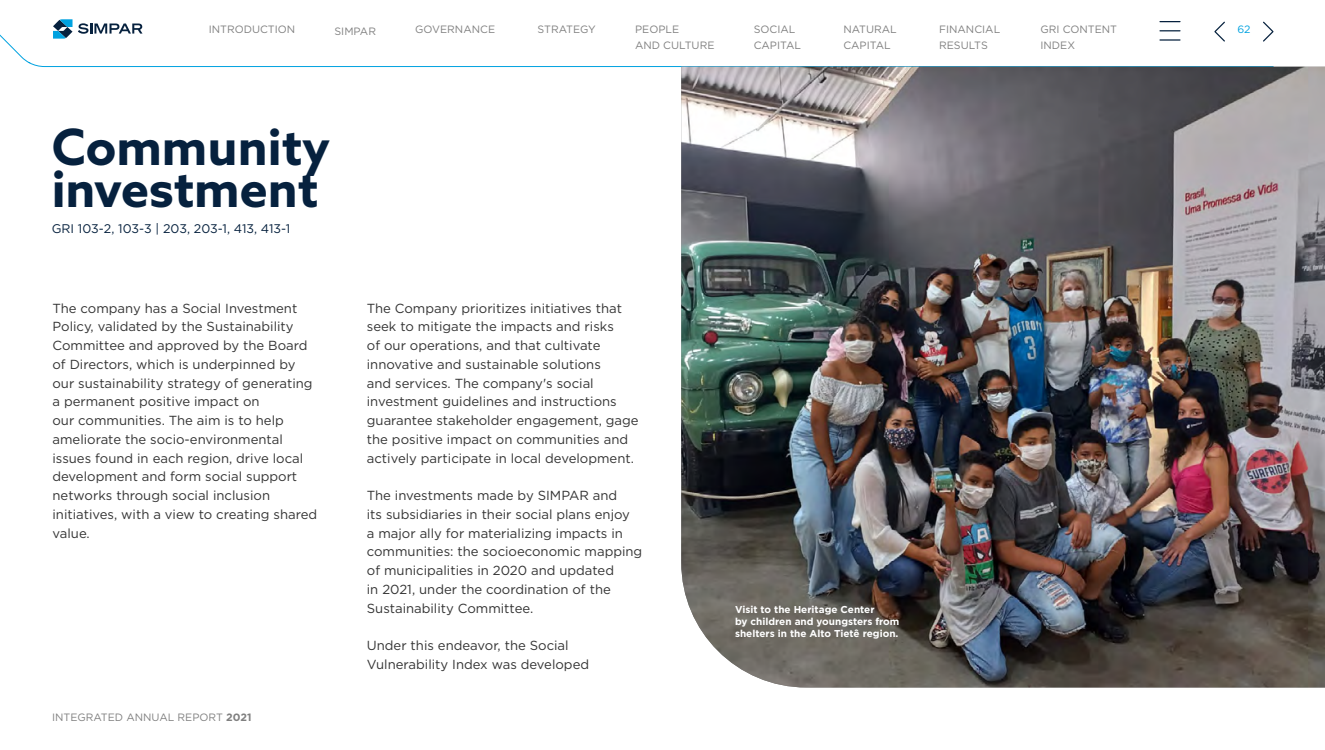
<style>
.page{position:relative;width:1325px;height:750px;background:#fff}
.page>*{position:absolute;margin:0;border:0;box-sizing:border-box;transform-origin:0 0}
.t1{font:700 50px/42.5px "Azo Sans";color:#06213e}
.t2{font:13.12px/18.8px "Gotham";color:#333}
.t3{font:12.5px "Gotham";color:#06213e}
.t4{font:10.62px/15px "Gotham";color:#808080}
.t5{font:10.62px "Gotham";color:#00a2e0}
.t6{font:700 10px/12px "Gotham";color:#fff}
.s1{font-weight:700}
</style>
<div class="page">
<svg style="left:58px;top:19px;width:15px;height:2px"></svg>
<svg style="left:0;top:21px;width:1274px;height:46px"></svg>
<img style="left:681px;top:67px;width:644px;height:620px">
<p class="t4" style="left:209px;top:22px;width:88px">INTRODUCTION</p>
<p class="t4" style="left:334px;top:23px;width:43px">SIMPAR</p>
<p class="t4" style="left:415px;top:22px;width:81px">GOVERNANCE</p>
<p class="t4" style="left:538px;top:22px;width:60px">STRATEGY</p>
<p class="t4" style="left:635px;top:22px;width:81px">PEOPLE<br>AND CULTURE</p>
<p class="t4" style="left:754px;top:22px;width:49px">SOCIAL<br>CAPITAL</p>
<p class="t4" style="left:843px;top:22px;width:55px">NATURAL<br>CAPITAL</p>
<p class="t4" style="left:939px;top:22px;width:63px">FINANCIAL<br>RESULTS</p>
<p class="t4" style="left:1040px;top:22px;width:78px">GRI CONTENT<br>INDEX</p>
<p class="t5" style="left:1237px;top:23px;width:15px">62</p>
<h1 class="t1" style="left:52px;top:125px;width:280px">Community investment</h1>
<p class="t3" style="left:52px;top:220px;width:240px">GRI 103-2, 103-3 | 203, 203-1, 413, 413-1</p>
<p class="t2" style="left:52px;top:298px;width:266px">The company has a Social Investment Policy, validated by the Sustainability Committee and approved by the Board of Directors, which is underpinned by our sustainability strategy of generating a permanent positive impact on<br>our communities. The aim is to help ameliorate the socio-environmental issues found in each region, drive local development and form social support networks through social inclusion initiatives, with a view to creating shared value.</p>
<p class="t4" style="left:52px;top:710px;width:201px">INTEGRATED ANNUAL REPORT <span class="s1">2021</span></p>
<p class="t2" style="left:367px;top:298px;width:273px">The Company prioritizes initiatives that seek to mitigate the impacts and risks<br>of our operations, and that cultivate innovative and sustainable solutions<br>and services. The company's social investment guidelines and instructions guarantee stakeholder engagement, gage the positive impact on communities and actively participate in local development.</p>
<p class="t2" style="left:367px;top:486px;width:277px">The investments made by SIMPAR and<br>its subsidiaries in their social plans enjoy<br>a major ally for materializing impacts in communities: the socioeconomic mapping of municipalities in 2020 and updated<br>in 2021, under the coordination of the Sustainability Committee.</p>
<p class="t2" style="left:367px;top:636px;width:224px">Under this endeavor, the Social<br>Vulnerability Index was developed</p>
<p class="t6" style="left:735px;top:603px;width:166px">Visit to the Heritage Center<br>by children and youngsters from shelters in the Alto Tietê region.</p>
</div>
